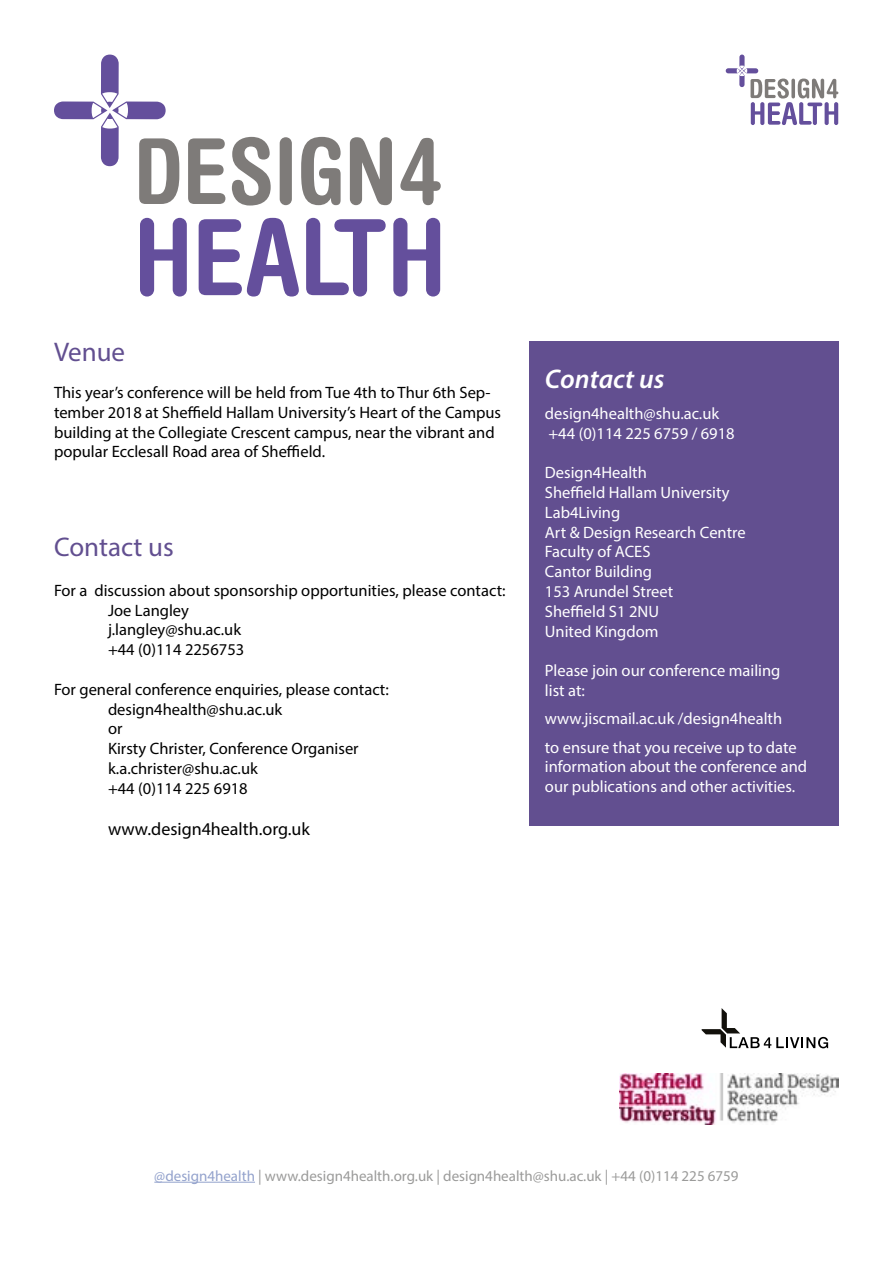
<style>
.page{position:relative;width:893px;height:1263px;background:#fff}
.page>*{position:absolute;margin:0;border:0;box-sizing:border-box;transform-origin:0 0}
.t1{font:27px "Myriad Pro";color:#624f90}
.t2{font:italic 600 27px "Myriad Pro";color:#fff}
.t3{font:18px "Myriad Pro";color:#000}
.t4{font:16.5px/19.8px "Myriad Pro";color:#000}
.t5{font:16.5px/19.8px "Myriad Pro";color:#fff}
.t6{font:15px "Myriad Pro";color:#9b9b9a}
.s1{color:#93a2cc}
</style>
<div class="page">
<hr style="left:154px;top:1182px;width:101px;height:1px;background:#93a2cc">
<svg style="left:726px;top:55px;width:112px;height:70px"></svg>
<div style="left:529px;top:341px;width:309px;height:485px;background:#624f90"></div>
<img style="left:620px;top:1073px;width:218px;height:51px">
<svg style="left:188px;top:138px;width:37px;height:66px"></svg>
<svg style="left:232px;top:137px;width:39px;height:69px"></svg>
<div style="left:280px;top:137px;width:12px;height:68px;background:#7e7b79;border-radius:6px"></div>
<svg style="left:301px;top:137px;width:40px;height:68px"></svg>
<svg style="left:350px;top:137px;width:42px;height:68px"></svg>
<svg style="left:400px;top:138px;width:41px;height:67px"></svg>
<svg style="left:140px;top:218px;width:47px;height:79px"></svg>
<svg style="left:199px;top:218px;width:100px;height:79px"></svg>
<svg style="left:306px;top:218px;width:80px;height:78px"></svg>
<svg style="left:393px;top:218px;width:47px;height:79px"></svg>
<svg style="left:54px;top:55px;width:125px;height:149px"></svg>
<svg style="left:702px;top:1008px;width:126px;height:40px"></svg>
<h1 class="t1" style="left:54px;top:335px;width:73px">Venue</h1>
<p class="t4" style="left:54px;top:382px;width:449px">This year’s conference will be held from Tue 4th to Thur 6th Sep&shy;tember 2018 at Sheffield Hallam University’s Heart of the Campus building at the Collegiate Crescent campus, near the vibrant and popular Ecclesall Road area of Sheffield.</p>
<h1 class="t1" style="left:54px;top:530px;width:121px">Contact us</h1>
<p class="t4" style="left:108px;top:580px;width:399px;text-indent:-54px">For a discussion about sponsorship opportunities, please contact:<br>Joe Langley<br>j.langley@shu.ac.uk<br>+44 (0)114 2256753</p>
<p class="t4" style="left:108px;top:679px;width:282px;text-indent:-54px">For general conference enquiries, please contact: design4health@shu.ac.uk<br>or<br>Kirsty Christer, Conference Organiser k.a.christer@shu.ac.uk<br>+44 (0)114 225 6918</p>
<p class="t3" style="left:108px;top:818px;width:203px">www.design4health.org.uk</p>
<h1 class="t2" style="left:545px;top:362px;width:121px">Contact us</h1>
<p class="t5" style="left:545px;top:403px;width:191px">design4health@shu.ac.uk +44 (0)114 225 6759 / 6918</p>
<p class="t5" style="left:545px;top:462px;width:202px">Design4Health<br>Sheffield Hallam University<br>Lab4Living<br>Art &amp; Design Research Centre<br>Faculty of ACES<br>Cantor Building<br>153 Arundel Street<br>Sheffield S1 2NU<br>United Kingdom</p>
<p class="t5" style="left:545px;top:660px;width:237px">Please join our conference mailing list at:</p>
<p class="t5" style="left:545px;top:704px;width:253px;line-height:28.3px">www.jiscmail.ac.uk /design4health to ensure that you receive up to date</p>
<p class="t5" style="left:545px;top:757px;width:264px">information about the conference and our publications and other activities.</p>
<p class="t6" style="left:154px;top:1166px;width:586px"><span class="s1">@design4health</span> | www.design4health.org.uk | design4health@shu.ac.uk | +44 (0)114 225 6759</p>
</div>
